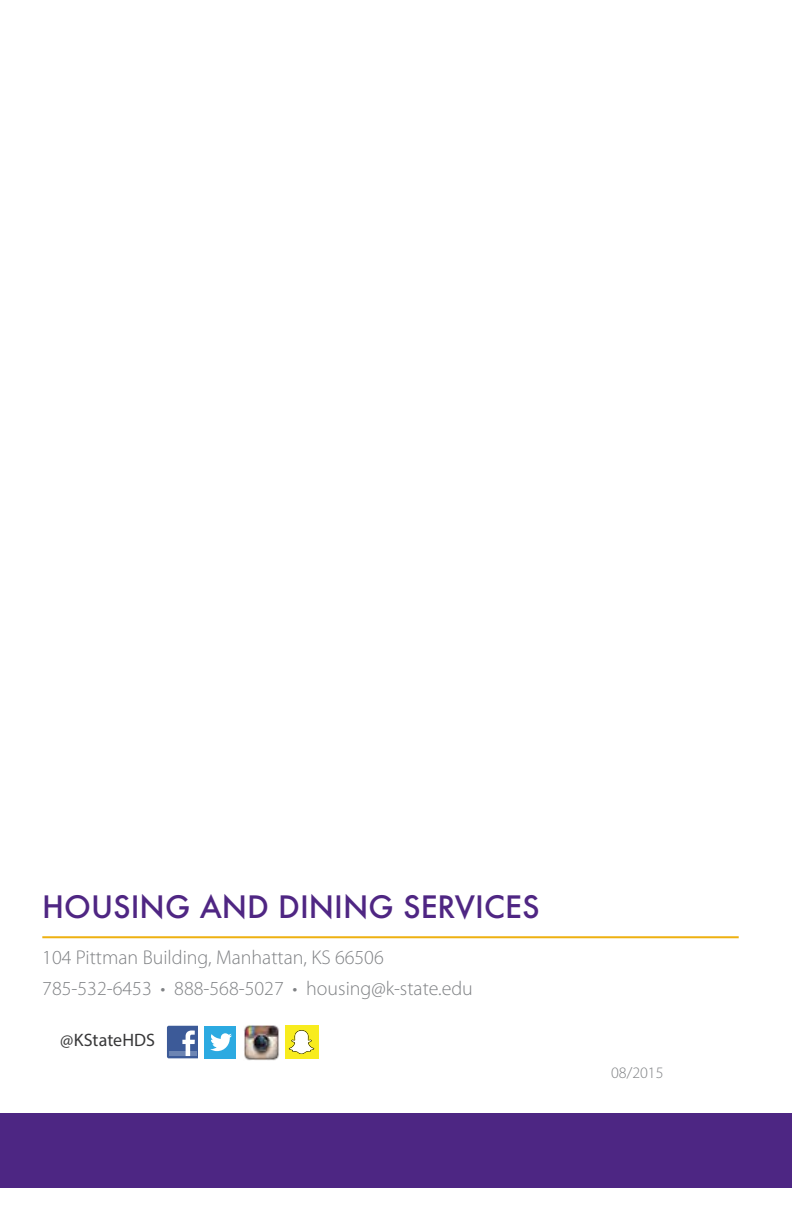
<style>
.page{position:relative;width:792px;height:1224px;background:#fff}
.page>*{position:absolute;margin:0;border:0;box-sizing:border-box;transform-origin:0 0}
.t1{font:500 30px "Futura";color:#4f2683}
.t2{font:300 20px/30.2px "Myriad Pro";color:#808285}
.t3{font:18px "Myriad Pro";color:#383839}
.t4{font:300 16px "Myriad Pro";color:#808285}
</style>
<div class="page">
<hr style="left:42px;top:936px;width:697px;height:2px;background:#eeb111">
<div style="left:0;top:1113px;width:792px;height:111px;background:#4d2683"></div>
<div style="left:0;top:1188px;width:792px;height:36px;background:#fff"></div>
<div style="left:205px;top:1026px;width:31px;height:33px;background:#2caae1"></div>
<svg style="left:210px;top:1033px;width:22px;height:18px"></svg>
<img style="left:244px;top:1025px;width:35px;height:35px">
<svg style="left:167px;top:1026px;width:30px;height:32px"></svg>
<div style="left:285px;top:1025px;width:33px;height:34px;background:#f8ec1e"></div>
<svg style="left:289px;top:1030px;width:25px;height:24px"></svg>
<h1 class="t1" style="left:42px;top:887px;width:499px">HOUSING AND DINING SERVICES</h1>
<p class="t2" style="left:42px;top:942px;width:432px">104 Pittman Building, Manhattan, KS 66506<br>785-532-6453 • 888-568-5027 • housing@k-state.edu</p>
<p class="t3" style="left:60px;top:1029px;width:96px">@KStateHDS</p>
<p class="t4" style="left:611px;top:1063px;width:54px">08/2015</p>
</div>
